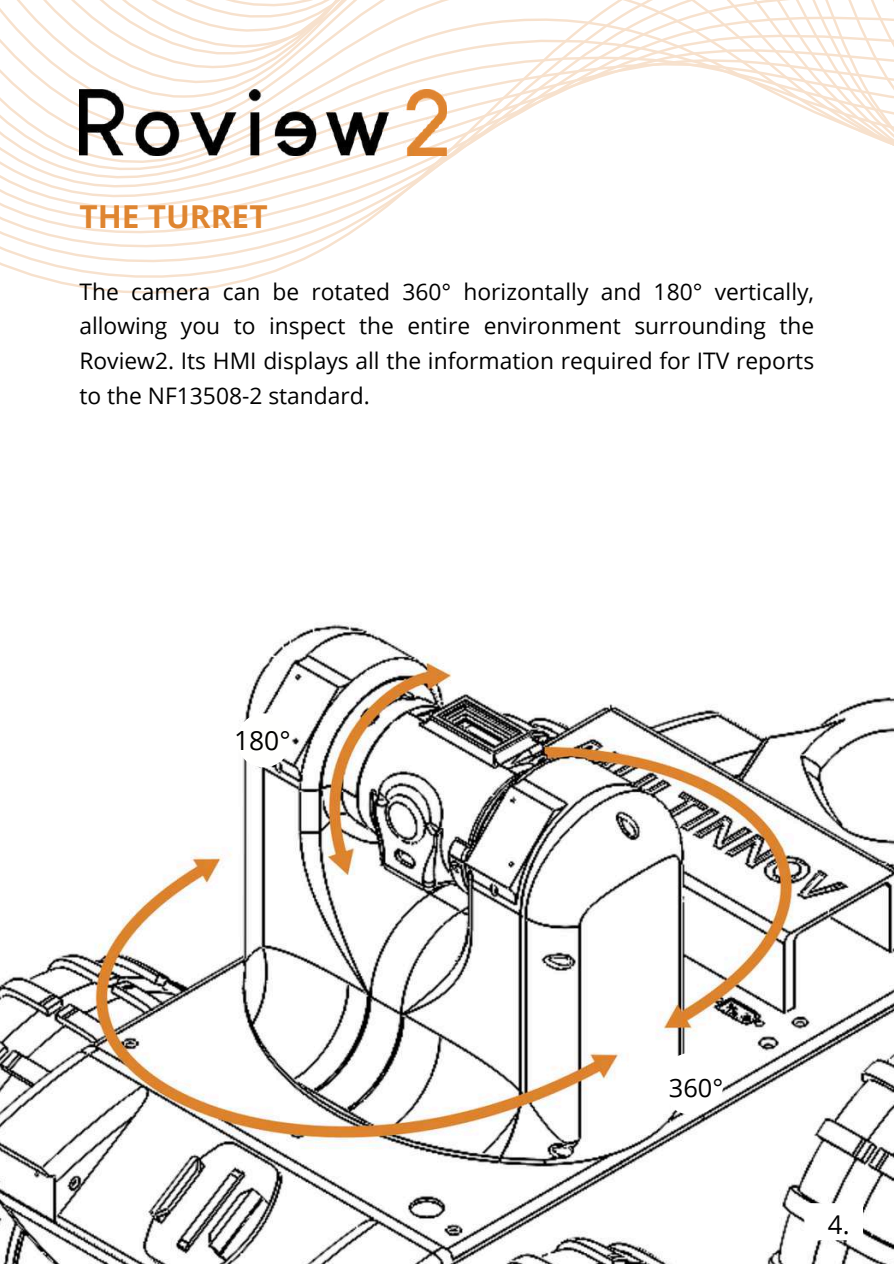
<style>
.page{position:relative;width:894px;height:1264px;background:#fff}
.page>*{position:absolute;margin:0;border:0;box-sizing:border-box;transform-origin:0 0}
.t1{font:700 31.5px "Open Sans";color:#df8530}
.t2{font:26.4px "Open Sans";color:#000}
.t3{font:25.95px "Open Sans";color:#000}
.t4{font:25.35px "Open Sans";color:#000}
.t5{font:22.8px/34.8px "Open Sans";color:#000;text-align:justify}
</style>
<div class="page">
<svg style="left:0;top:0;width:893px;height:294px"></svg>
<img style="left:79px;top:89px;width:367px;height:67px">
<img style="left:0;top:623px;width:893px;height:640px">
<svg style="left:804px;top:1203px;width:58px;height:37px"></svg>
<div style="left:236px;top:713px;width:54px;height:54px;background:#fffffe;border-radius:50%"></div>
<div style="left:660px;top:1052px;width:63px;height:62px;background:#fff;border-radius:50%"></div>
<h1 class="t1" style="left:79px;top:195px;width:190px">THE TURRET</h1>
<p class="t5" style="left:79px;top:273px;width:736px">The camera can be rotated 360° horizontally and 180° vertically, allowing you to inspect the entire environment surrounding the Roview2. Its HMI displays all the information required for ITV reports to the NF13508-2 standard.</p>
<p class="t2" style="left:234px;top:721px;width:58px">180°</p>
<p class="t4" style="left:668px;top:1069px;width:56px">360°</p>
<p class="t3" style="left:827px;top:1206px;width:23px">4.</p>
</div>
